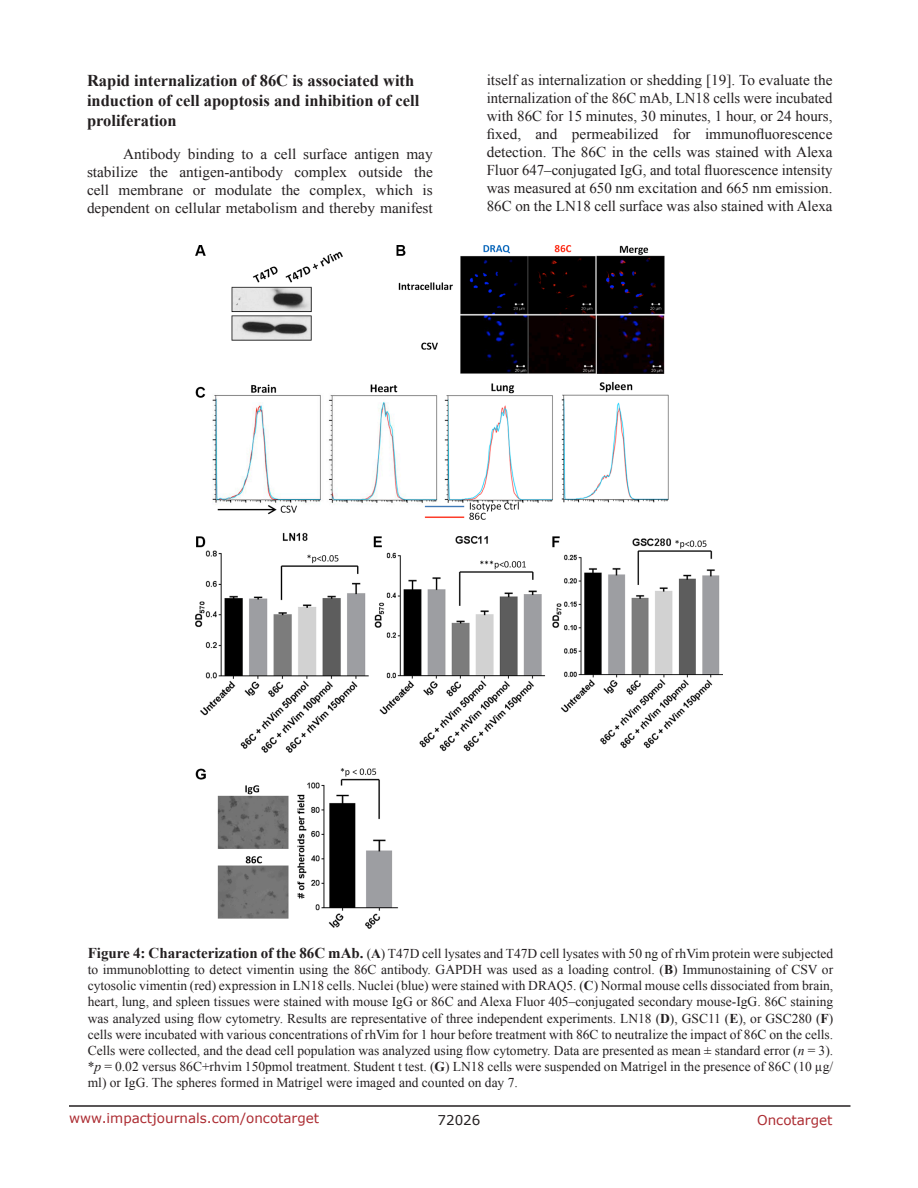
<style>
.page{position:relative;width:918px;height:1188px;background:#fff}
.page>*{position:absolute;margin:0;border:0;box-sizing:border-box;transform-origin:0 0}
.SubHeading_middle{font:700 16.5px/19.8px "Times New Roman";color:#231f20}
.BodyText{font:15px/18px "Times New Roman";color:#231f20;text-align:justify}
.FigureText{font:13.5px/16.2px "Times New Roman";color:#231f20;text-align:justify}
.t1{font:13.5px "Verdana";color:#ac2b31}
.t2{font:13.5px "Verdana";color:#231f20}
.s1{font-weight:700;font-size:15px}
.s2{font-weight:700}
.s3{font-style:italic}
</style>
<div class="page">
<hr style="left:69px;top:1105px;width:781px;height:2px;background:#231f20">
<img style="left:196px;top:245px;width:526px;height:684px">
<p class="SubHeading_middle" style="left:87px;top:70px;width:334px">Rapid internalization of 86C is associated with induction of cell apoptosis and inhibition of cell proliferation</p>
<p class="BodyText" style="left:87px;top:145px;width:347px;text-indent:36px">Antibody binding to a cell surface antigen may stabilize the antigen-antibody complex outside the cell membrane or modulate the complex, which is dependent on cellular metabolism and thereby manifest</p>
<p class="BodyText" style="left:487px;top:71px;width:347px">itself as internalization or shedding [19]. To evaluate the internalization of the 86C mAb, LN18 cells were incubated with 86C for 15 minutes, 30 minutes, 1 hour, or 24 hours, fixed, and permeabilized for immunofluorescence detection. The 86C in the cells was stained with Alexa Fluor 647–conjugated IgG, and total fluorescence intensity was measured at 650 nm excitation and 665 nm emission.<br>86C on the LN18 cell surface was also stained with Alexa</p>
<p class="FigureText" style="left:88px;top:945px;width:747px"><span class="s1">Figure 4: Characterization of the 86C mAb.</span> (<span class="s2">A</span>) T47D cell lysates and T47D cell lysates with 50 ng of rhVim protein were subjected to immunoblotting to detect vimentin using the 86C antibody. GAPDH was used as a loading control. (<span class="s2">B</span>) Immunostaining of CSV or cytosolic vimentin (red) expression in LN18 cells. Nuclei (blue) were stained with DRAQ5. (<span class="s2">C</span>) Normal mouse cells dissociated from brain, heart, lung, and spleen tissues were stained with mouse IgG or 86C and Alexa Fluor 405–conjugated secondary mouse-IgG. 86C staining was analyzed using flow cytometry. Results are representative of three independent experiments. LN18 (<span class="s2">D</span>), GSC11 (<span class="s2">E</span>), or GSC280 (<span class="s2">F</span>) cells were incubated with various concentrations of rhVim for 1 hour before treatment with 86C to neutralize the impact of 86C on the cells.<br>Cells were collected, and the dead cell population was analyzed using flow cytometry. Data are presented as mean ± standard error (<span class="s3">n</span> = 3). *<span class="s3">p</span> = 0.02 versus 86C+rhvim 150pmol treatment. Student t test. (<span class="s2">G</span>) LN18 cells were suspended on Matrigel in the presence of 86C (10 µg/ ml) or IgG. The spheres formed in Matrigel were imaged and counted on day 7.</p>
<p class="t1" style="left:69px;top:1109px;width:252px">www.impactjournals.com/oncotarget</p>
<p class="t2" style="left:438px;top:1111px;width:44px">72026</p>
<p class="t1" style="left:757px;top:1111px;width:77px">Oncotarget</p>
</div>
